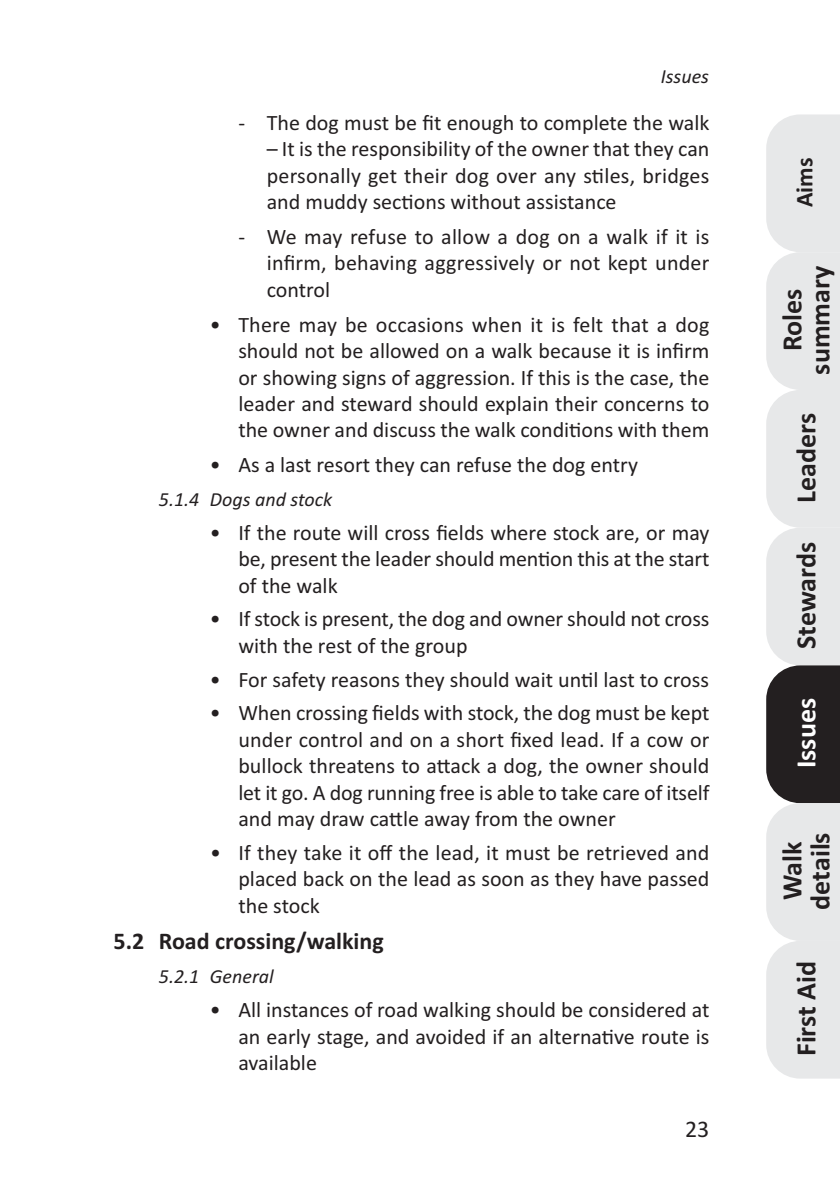
<style>
.page{position:relative;width:840px;height:1191px;background:#fff}
.page>*{position:absolute;margin:0;border:0;box-sizing:border-box;transform-origin:0 0}
.t1{font:700 28px/28px "Calibri";color:#231f20;text-align:center}
.t2{font:700 28px "Calibri";color:#fff}
.t3{font:700 24px "Calibri";color:#231f20}
.t4{font:24px "Calibri";color:#231f20}
.t5{font:22px/26.4px "Calibri";color:#231f20;text-align:justify}
.t6{font:italic 20px "Calibri";color:#231f20}
</style>
<div class="page">
<svg style="left:766px;top:114px;width:73px;height:964px;background:#cdcece"></svg>
<p class="t6" style="left:660px;top:64px;width:50px">Issues</p>
<p class="t5" style="left:238px;top:109px;width:472px">- The dog must be fit enough to complete the walk</p>
<p class="t5" style="left:266px;top:135px;width:444px">– It is the responsibility of the owner that they can personally get their dog over any stiles, bridges and muddy sections without assistance</p>
<p class="t5" style="left:266px;top:223px;width:444px;text-indent:-28px">- We may refuse to allow a dog on a walk if it is infirm, behaving aggressively or not kept under control</p>
<p class="t5" style="left:238px;top:311px;width:472px;text-indent:-28px">• There may be occasions when it is felt that a dog should not be allowed on a walk because it is infirm or showing signs of aggression. If this is the case, the leader and steward should explain their concerns to the owner and discuss the walk conditions with them</p>
<p class="t5" style="left:210px;top:451px;width:429px">• As a last resort they can refuse the dog entry</p>
<p class="t6" style="left:159px;top:487px;width:175px">5.1.4 Dogs and stock</p>
<p class="t5" style="left:238px;top:519px;width:472px;text-indent:-28px">• If the route will cross fields where stock are, or may be, present the leader should mention this at the start of the walk</p>
<p class="t5" style="left:238px;top:605px;width:472px;text-indent:-28px">• If stock is present, the dog and owner should not cross with the rest of the group</p>
<p class="t5" style="left:210px;top:666px;width:500px">• For safety reasons they should wait until last to cross</p>
<p class="t5" style="left:238px;top:699px;width:472px;text-indent:-28px">• When crossing fields with stock, the dog must be kept under control and on a short fixed lead. If a cow or bullock threatens to attack a dog, the owner should let it go. A dog running free is able to take care of itself and may draw cattle away from the owner</p>
<p class="t5" style="left:238px;top:839px;width:472px;text-indent:-28px">• If they take it off the lead, it must be retrieved and placed back on the lead as soon as they have passed the stock</p>
<p class="t3" style="left:113px;top:926px;width:272px">5.2 Road crossing/walking</p>
<p class="t6" style="left:159px;top:964px;width:116px">5.2.1 General</p>
<p class="t5" style="left:238px;top:996px;width:472px;text-indent:-28px">• All instances of road walking should be considered at an early stage, and avoided if an alternative route is available</p>
<p class="t4" style="left:684px;top:1114px;width:26px">23</p>
<p class="t3" style="left:789px;top:207px;width:51px;rotate:-90deg">Aims</p>
<p class="t1" style="left:777px;top:374px;width:110px;rotate:-90deg">Roles summary</p>
<p class="t1" style="left:791px;top:502px;width:91px;rotate:-90deg">Leaders</p>
<p class="t1" style="left:791px;top:649px;width:108px;rotate:-90deg">Stewards</p>
<p class="t2" style="left:788px;top:768px;width:72px;rotate:-90deg">Issues</p>
<p class="t1" style="left:777px;top:909px;width:79px;rotate:-90deg">Walk details</p>
<p class="t1" style="left:791px;top:1056px;width:97px;rotate:-90deg">First Aid</p>
</div>
